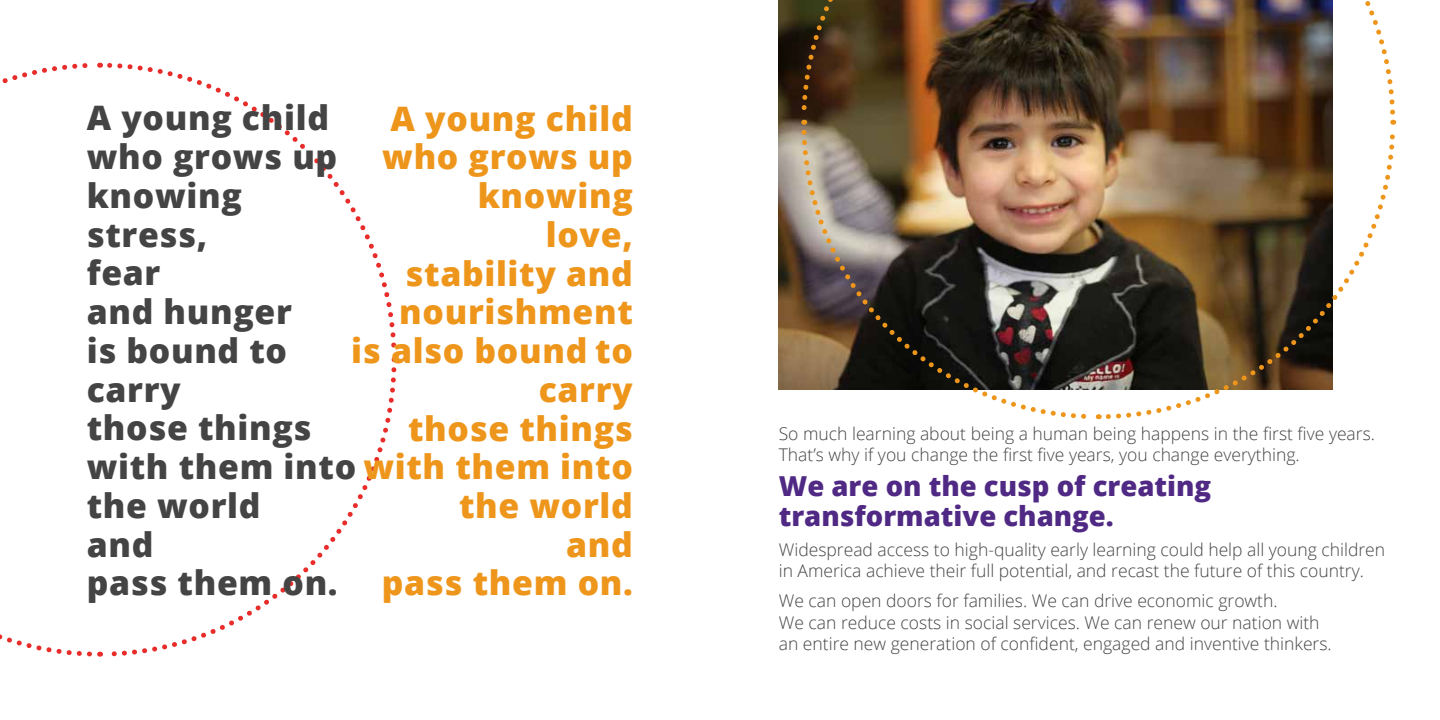
<style>
.page{position:relative;width:1440px;height:720px;background:#fff}
.page>*{position:absolute;margin:0;border:0;box-sizing:border-box;transform-origin:0 0}
.t1{font:800 33.75px/38.8px "Open Sans";letter-spacing:.02em;color:#ee961b;text-align:right}
.t2{font:800 33.75px/38.8px "Open Sans";letter-spacing:.02em;color:#444}
.t3{font:800 27.5px/30px "Open Sans";color:#4f2984}
.t4{font:300 17.5px/21.2px "Open Sans";color:#444}
.s1{color:#444}
</style>
<div class="page">
<svg style="left:107px;top:62px;width:291px;height:298px"></svg>
<svg style="left:101px;top:367px;width:296px;height:290px"></svg>
<svg style="left:0;top:62px;width:101px;height:595px"></svg>
<img style="left:779px;top:0;width:324px;height:390px">
<svg style="left:1103px;top:125px;width:292px;height:294px"></svg>
<img style="left:799px;top:127px;width:299px;height:292px">
<img style="left:799px;top:0;width:598px;height:125px">
<h1 class="t2" style="left:87px;top:97px;width:252px">A young child who grows up knowing stress,<br>fear<br>and hunger<br>is bound to carry<br>those things</h1>
<h1 class="t1" style="left:87px;top:97px;width:548px">A young child<br>who grows up<br>knowing<br>love,<br>stability and<br>nourishment<br>is also bound to<br>carry<br>those things<br><span class="s1">with them into</span> with them into the world<br>and<br>pass them on.</h1>
<h1 class="t2" style="left:87px;top:485px;width:252px">the world<br>and<br>pass them on.</h1>
<p class="t4" style="left:779px;top:423px;width:598px">So much learning about being a human being happens in the first five years.<br>That’s why if you change the first five years, you change everything.</p>
<h2 class="t3" style="left:779px;top:470px;width:434px">We are on the cusp of creating transformative change.</h2>
<p class="t4" style="left:779px;top:539px;width:608px">Widespread access to high-quality early learning could help all young children in America achieve their full potential, and recast the future of this country.</p>
<p class="t4" style="left:779px;top:590px;width:554px">We can open doors for families. We can drive economic growth.<br>We can reduce costs in social services. We can renew our nation with an entire new generation of confident, engaged and inventive thinkers.</p>
</div>
